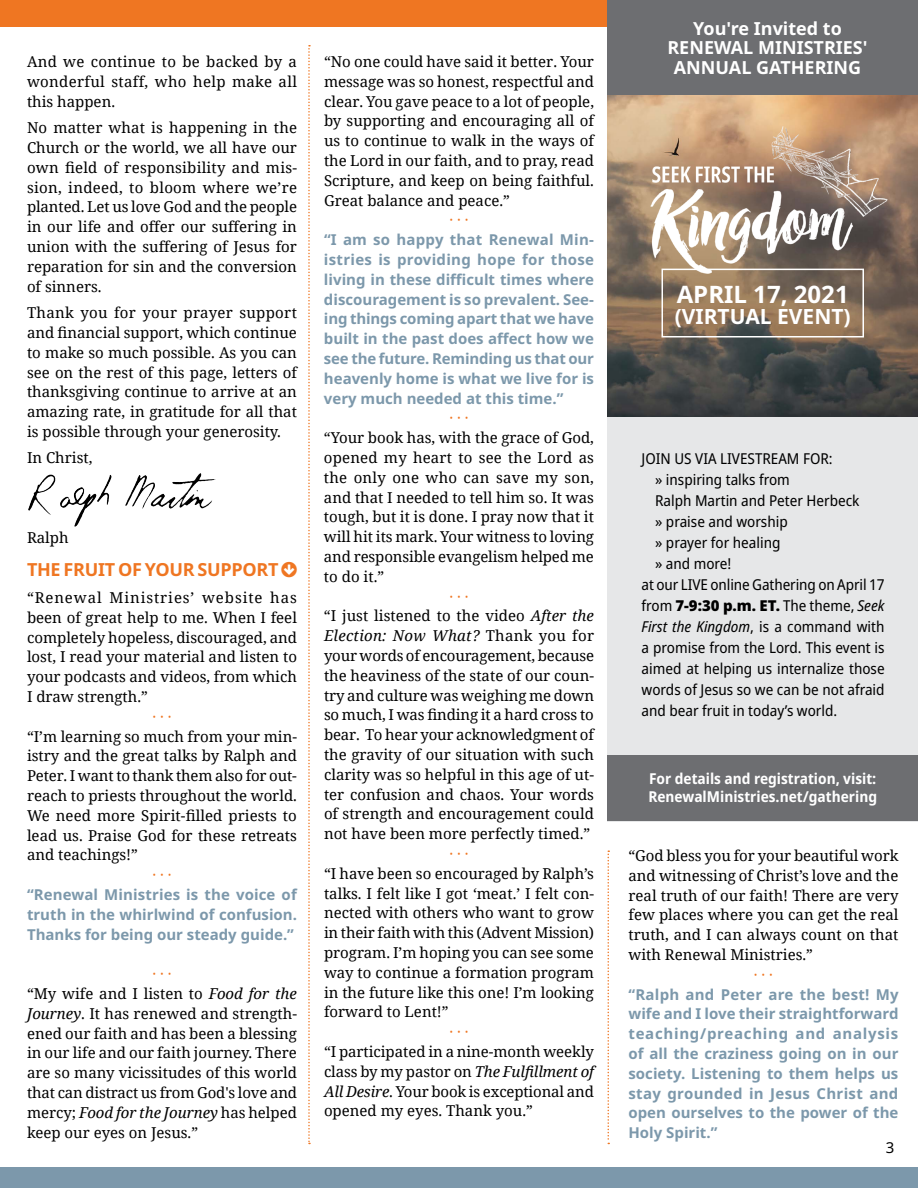
<style>
.page{position:relative;width:918px;height:1188px;background:#fff}
.page>*{position:absolute;margin:0;border:0;box-sizing:border-box;transform-origin:0 0}
.t1{font:700 24px "Noto Sans";color:#fff}
.t2{font:700 21px "Noto Sans";color:#fff}
.t3{font:700 18px/19.8px "Noto Sans";color:#fff;text-align:center}
.t4{font:700 18px "Noto Sans";letter-spacing:-.015em;color:#ef7622}
.t5{font:15px/19.8px "Noto Serif";color:#000;text-align:justify}
.t6{font:700 15px/19.8px "Noto Sans";color:#7c98ab;text-align:justify}
.t7{font:semi-condensed 15px "Noto Sans";color:#000}
.t8{font:700 semi-condensed 15px/18px "Noto Sans";color:#fff}
.t9{font:italic semi-condensed 15px "Noto Sans";color:#000}
.t10{font:15px "Noto Serif";color:#ef7622}
.t11{font:15px "Noto Sans";color:#000}
.s1{color:#ef7622}
.s2{font-style:italic}
.s3{font-weight:900;font-stretch:normal}
.s4{font-style:normal}
</style>
<div class="page">
<div style="left:0;top:0;width:918px;height:27px;background:#ef7622"></div>
<div style="left:608px;top:0;width:310px;height:821px;background:#e6e7e8"></div>
<div style="left:0;top:1167px;width:918px;height:21px;background:#7c98ab"></div>
<img style="left:608px;top:94px;width:310px;height:323px">
<div style="left:662px;top:269px;width:202px;height:69px;border:2px solid #fff"></div>
<div style="left:608px;top:0;width:310px;height:94px;background:#6d6e71"></div>
<img style="left:634px;top:116px;width:269px;height:176px">
<div style="left:608px;top:756px;width:310px;height:65px;background:#6d6e71"></div>
<svg style="left:308px;top:45px;width:2px;height:1099px"></svg>
<svg style="left:608px;top:850px;width:1px;height:294px"></svg>
<img style="left:171px;top:473px;width:29px;height:33px">
<p class="t5" style="left:27px;top:51px;width:272px">And we continue to be backed by a wonderful staff, who help make all this happen.</p>
<p class="t5" style="left:27px;top:117px;width:272px">No matter what is happening in the Church or the world, we all have our own field of responsibility and mis&shy;sion, indeed, to bloom where we’re planted. Let us love God and the people in our life and offer our suffering in union with the suffering of Jesus for reparation for sin and the conversion of sinners.</p>
<p class="t5" style="left:27px;top:302px;width:272px">Thank you for your prayer support and financial support, which continue to make so much possible. As you can see on the rest of this page, letters of thanksgiving continue to arrive at an amazing rate, in gratitude for all that is possible through your generosity.</p>
<p class="t5" style="left:27px;top:448px;width:67px">In Christ,</p>
<p class="t5" style="left:27px;top:527px;width:43px">Ralph</p>
<p class="t4" style="left:27px;top:557px;width:253px">THE FRUIT OF YOUR SUPPORT</p>
<p class="t5" style="left:27px;top:587px;width:272px">“Renewal Ministries’ website has been of great help to me. When I feel completely hopeless, discouraged, and lost, I read your material and listen to your podcasts and videos, from which I draw strength.”</p>
<p class="t10" style="left:152px;top:706px;width:21px">· · ·</p>
<p class="t5" style="left:27px;top:726px;width:272px">“I’m learning so much from your min&shy;istry and the great talks by Ralph and Peter. I want to thank them also for out&shy;reach to priests throughout the world.<br>We need more Spirit-filled priests to lead us. Praise God for these retreats and teachings!”</p>
<p class="t10" style="left:152px;top:864px;width:21px">· · ·</p>
<p class="t6" style="left:27px;top:885px;width:272px">“Renewal Ministries is the voice of truth in the whirlwind of confusion.<br>Thanks for being our steady guide.”</p>
<p class="t5" style="left:27px;top:963px;width:272px;text-align:left;text-indent:125px"><span class="s1">· · ·<br></span>“My wife and I listen to <span class="s2">Food for the<br>Journey</span>. It has renewed and strength&shy;ened our faith and has been a blessing in our life and our faith journey. There are so many vicissitudes of this world that can distract us from God's love and mercy; <span class="s2">Food for the Journey</span> has helped keep our eyes on Jesus.”</p>
<p class="t5" style="left:324px;top:51px;width:272px">“No one could have said it better. Your message was so honest, respectful and clear. You gave peace to a lot of people, by supporting and encouraging all of us to continue to walk in the ways of the Lord in our faith, and to pray, read Scripture, and keep on being faithful.<br>Great balance and peace.”</p>
<p class="t10" style="left:449px;top:210px;width:21px">· · ·</p>
<p class="t6" style="left:324px;top:230px;width:272px">“I am so happy that Renewal Min&shy;istries is providing hope for those living in these difficult times where discouragement is so prevalent. See&shy;ing things coming apart that we have built in the past does affect how we see the future. Reminding us that our heavenly home is what we live for is very much needed at this time.”</p>
<p class="t10" style="left:449px;top:408px;width:21px">· · ·</p>
<p class="t5" style="left:324px;top:427px;width:272px">“Your book has, with the grace of God, opened my heart to see the Lord as the only one who can save my son, and that I needed to tell him so. It was tough, but it is done. I pray now that it will hit its mark. Your witness to loving and responsible evangelism helped me to do it.”</p>
<p class="t5" style="left:324px;top:586px;width:272px;text-align:center"><span class="s1">· · ·<br></span>“I just listened to the video <span class="s2">After the Election: Now What?</span> Thank you for your words of encouragement, because the heaviness of the state of our coun&shy;try and culture was weighing me down so much, I was finding it a hard cross to bear. To hear your acknowledgment of the gravity of our situation with such clarity was so helpful in this age of ut&shy;ter confusion and chaos. Your words of strength and encouragement could not have been more perfectly timed.”</p>
<p class="t10" style="left:449px;top:843px;width:21px">· · ·</p>
<p class="t5" style="left:324px;top:863px;width:272px">“I have been so encouraged by Ralph’s talks. I felt like I got ‘meat.’ I felt con&shy;nected with others who want to grow in their faith with this (Advent Mission) program. I’m hoping you can see some way to continue a formation program in the future like this one! I’m looking forward to Lent!”</p>
<p class="t10" style="left:449px;top:1022px;width:21px">· · ·</p>
<p class="t5" style="left:324px;top:1041px;width:272px">“I participated in a nine-month weekly class by my pastor on <span class="s2">The Fulfillment of All Desire</span>. Your book is exceptional and opened my eyes. Thank you.”</p>
<p class="t3" style="left:667px;top:19px;width:202px">You're Invited to<br>RENEWAL MINISTRIES'<br>ANNUAL GATHERING</p>
<h1 class="t1" style="left:677px;top:277px;width:174px">APRIL 17, 2021</h1>
<h2 class="t2" style="left:675px;top:301px;width:177px">(VIRTUAL EVENT)</h2>
<p class="t7" style="left:642px;top:448px;width:193px">JOIN US VIA LIVESTREAM FOR:</p>
<p class="t7" style="left:655px;top:469px;width:136px">» inspiring talks from</p>
<p class="t7" style="left:655px;top:490px;width:206px">Ralph Martin and Peter Herbeck</p>
<p class="t7" style="left:655px;top:511px;width:134px">» praise and worship</p>
<p class="t7" style="left:655px;top:532px;width:127px">» prayer for healing</p>
<p class="t7" style="left:655px;top:553px;width:78px">» and more!</p>
<p class="t7" style="left:642px;top:574px;width:244px">at our LIVE online Gathering on April 17</p>
<p class="t7" style="left:642px;top:595px;width:245px">from <span class="s3">7-9:30 p.m. ET.</span> The theme, <span class="s2">Seek</span></p>
<p class="t9" style="left:642px;top:616px;width:244px">First the Kingdom<span class="s4">, is a command with</span></p>
<p class="t7" style="left:642px;top:637px;width:244px">a promise from the Lord. This event is</p>
<p class="t7" style="left:642px;top:658px;width:245px">aimed at helping us internalize those</p>
<p class="t7" style="left:642px;top:679px;width:245px">words of Jesus so we can be not afraid</p>
<p class="t7" style="left:642px;top:700px;width:197px">and bear fruit in today’s world.</p>
<p class="t8" style="left:648px;top:770px;width:230px">For details and registration, visit:<br>RenewalMinistries.net/gathering</p>
<p class="t5" style="left:628px;top:845px;width:272px">“God bless you for your beautiful work and witnessing of Christ’s love and the real truth of our faith! There are very few places where you can get the real truth, and I can always count on that with Renewal Ministries.”</p>
<p class="t10" style="left:754px;top:964px;width:21px">· · ·</p>
<p class="t6" style="left:628px;top:985px;width:272px">“Ralph and Peter are the best! My wife and I love their straightforward teaching/preaching and analysis of all the craziness going on in our society. Listening to them helps us stay grounded in Jesus Christ and open ourselves to the power of the Holy Spirit.”</p>
<p class="t11" style="left:886px;top:1137px;width:10px">3</p>
</div>
